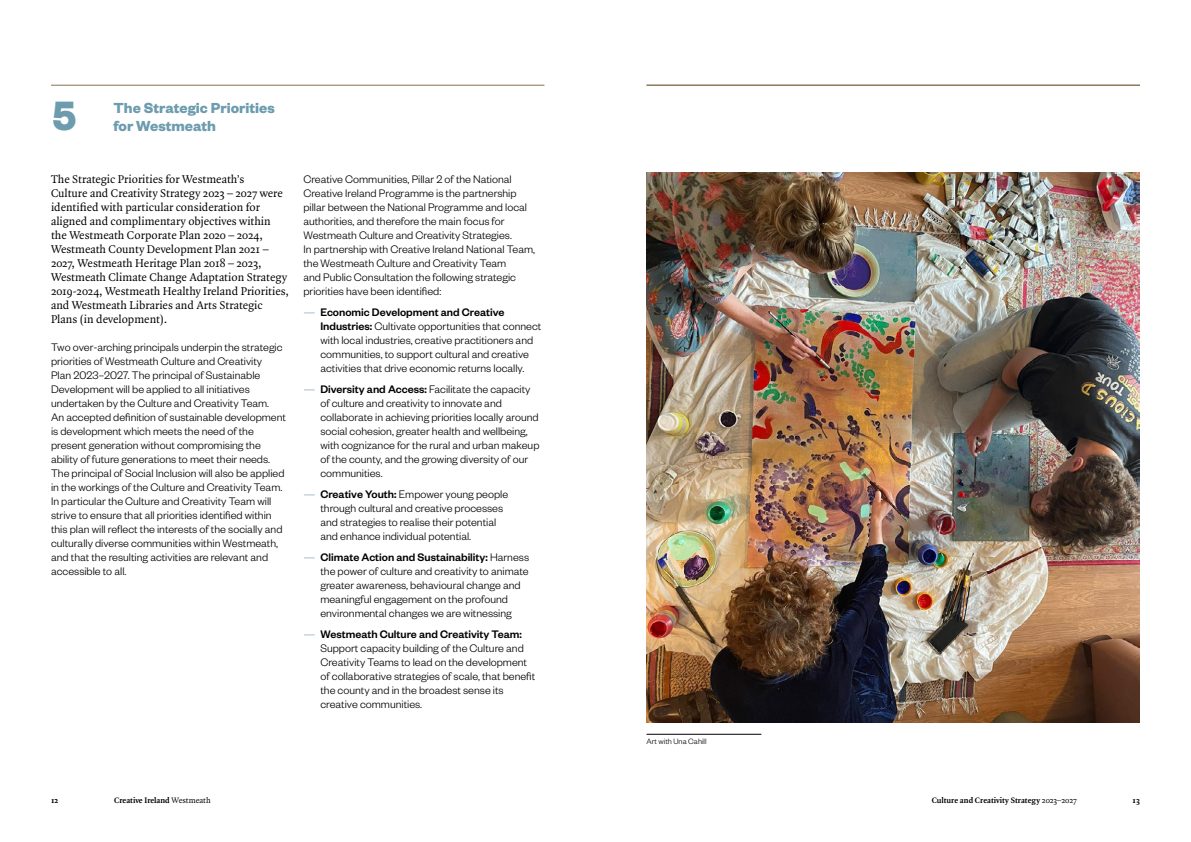
<style>
.page{position:relative;width:1191px;height:842px;background:#fff}
.page>*{position:absolute;margin:0;border:0;box-sizing:border-box;transform-origin:0 0}
.Chapter_Number{font:700 45px "Founders Grotesk";color:#6d9caf}
.Section_Title{font:700 16px "Founders Grotesk";color:#6d9caf}
.Body_Copy_Indent{font:300 12px/14px "Founders Grotesk";color:#000}
.Body_Copy_Indent-2{font:12px/14px "Quadraat OT";color:#000}
.t1{font:700 8.5px "Quadraat OT";color:#000}
.t2{font:300 8.5px "Founders Grotesk";color:#000}
.s1{color:#6d9caf}
.s2{font-weight:500}
.s3{font-weight:400}
</style>
<div class="page">
<img style="left:646px;top:173px;width:494px;height:549px">
<hr style="left:646px;top:734px;width:115px;height:1px;background:#000">
<hr style="left:646px;top:85px;width:494px;height:1px;background:#85704e">
<hr style="left:51px;top:85px;width:493px;height:1px;background:#85704e">
<p class="Chapter_Number" style="left:52px;top:87px;width:25px">5</p>
<p class="Section_Title" style="left:113px;top:98px;width:163px">The Strategic Priorities</p>
<p class="Section_Title" style="left:113px;top:116px;width:104px">for Westmeath</p>
<p class="Body_Copy_Indent-2" style="left:51px;top:172px;width:240px">The Strategic Priorities for Westmeath’s<br>Culture and Creativity Strategy 2023 – 2027 were identified with particular consideration for aligned and complimentary objectives within the Westmeath Corporate Plan 2020 – 2024, Westmeath County Development Plan 2021 – 2027, Westmeath Heritage Plan 2018 – 2023, Westmeath Climate Change Adaptation Strategy 2019-2024, Westmeath Healthy Ireland Priorities, and Westmeath Libraries and Arts Strategic Plans (in development).</p>
<p class="Body_Copy_Indent" style="left:51px;top:340px;width:236px">Two over-arching principals underpin the strategic priorities of Westmeath Culture and Creativity<br>Plan 2023–2027. The principal of Sustainable Development will be applied to all initiatives undertaken by the Culture and Creativity Team.<br>An accepted definition of sustainable development is development which meets the need of the present generation without compromising the ability of future generations to meet their needs.<br>The principal of Social Inclusion will also be applied in the workings of the Culture and Creativity Team.<br>In particular the Culture and Creativity Team will strive to ensure that all priorities identified within this plan will reflect the interests of the socially and culturally diverse communities within Westmeath, and that the resulting activities are relevant and accessible to all.</p>
<p class="Body_Copy_Indent" style="left:303px;top:172px;width:233px">Creative Communities, Pillar 2 of the National Creative Ireland Programme is the partnership pillar between the National Programme and local authorities, and therefore the main focus for Westmeath Culture and Creativity Strategies.<br>In partnership with Creative Ireland National Team, the Westmeath Culture and Creativity Team<br>and Public Consultation the following strategic priorities have been identified:</p>
<p class="Body_Copy_Indent" style="left:320px;top:305px;width:222px;text-indent:-17px"><span class="s1">—</span> <span class="s2">Economic Development and Creative Industries:</span> Cultivate opportunities that connect with local industries, creative practitioners and communities, to support cultural and creative activities that drive economic returns locally.</p>
<p class="Body_Copy_Indent" style="left:320px;top:382px;width:221px;text-indent:-17px"><span class="s1">—</span> <span class="s2">Diversity and Access:</span> Facilitate the capacity of culture and creativity to innovate and collaborate in achieving priorities locally around social cohesion, greater health and wellbeing, with cognizance for the rural and urban makeup of the county, and the growing diversity of our communities.</p>
<p class="Body_Copy_Indent" style="left:320px;top:487px;width:189px;text-indent:-17px"><span class="s1">—</span> <span class="s2">Creative Youth:</span> Empower young people through cultural and creative processes and strategies to realise their potential and enhance individual potential.</p>
<p class="Body_Copy_Indent" style="left:320px;top:550px;width:210px;text-indent:-17px"><span class="s1">—</span> <span class="s2">Climate Action and Sustainability:</span> Harness the power of culture and creativity to animate greater awareness, behavioural change and meaningful engagement on the profound environmental changes we are witnessing</p>
<p class="Body_Copy_Indent" style="left:320px;top:627px;width:216px;text-indent:-17px"><span class="s1">—</span> <span class="s2">Westmeath Culture and Creativity Team:<br></span>Support capacity building of the Culture and Creativity Teams to lead on the development of collaborative strategies of scale, that benefit the county and in the broadest sense its creative communities.</p>
<p class="t2" style="left:646px;top:736px;width:62px">Art with Una Cahill</p>
<p class="t1" style="left:51px;top:794px;width:9px">12</p>
<p class="t1" style="left:114px;top:794px;width:98px">Creative Ireland <span class="s3">Westmeath</span></p>
<p class="t1" style="left:931px;top:794px;width:146px">Culture and Creativity Strategy <span class="s3">2023–2027</span></p>
<p class="t1" style="left:1132px;top:794px;width:9px">13</p>
</div>
